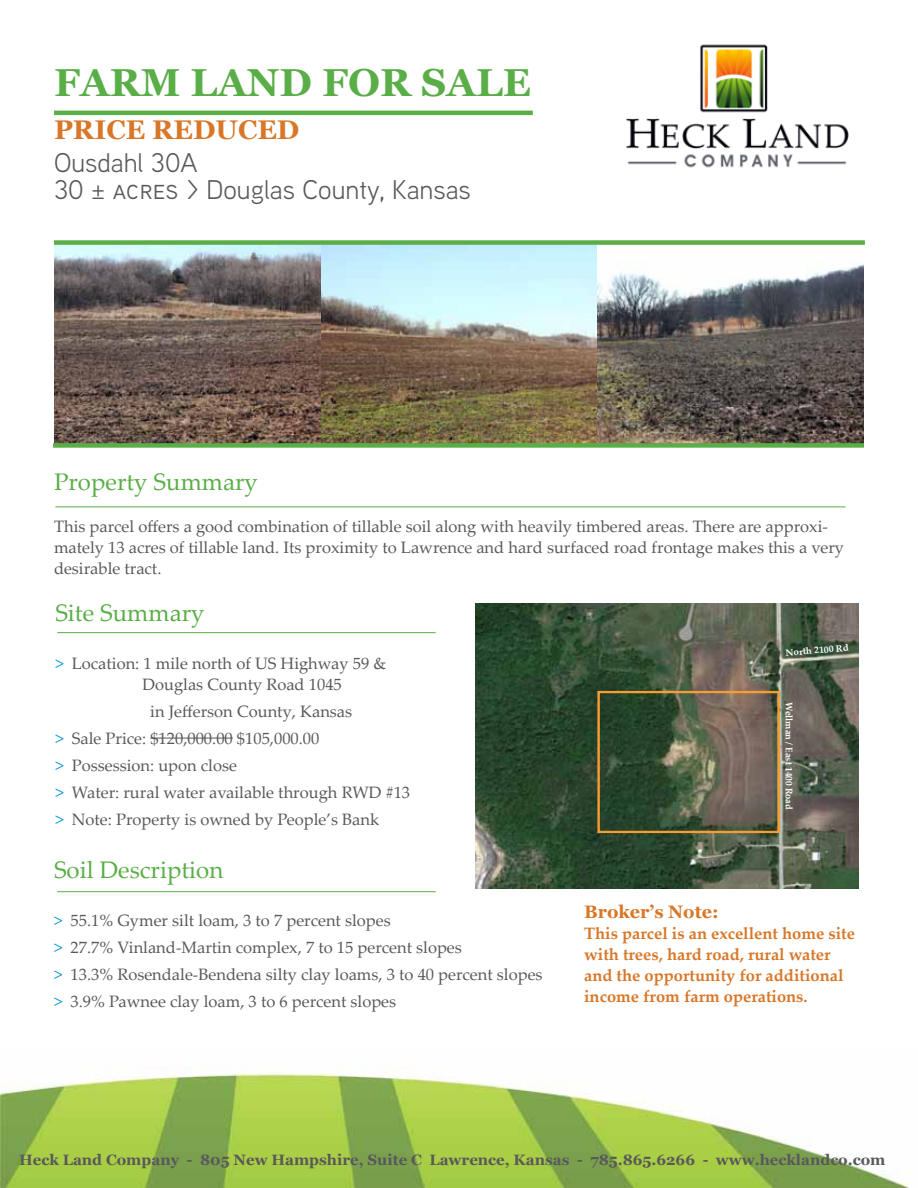
<style>
.page{position:relative;width:918px;height:1188px;background:#fff}
.page>*{position:absolute;margin:0;border:0;box-sizing:border-box;transform-origin:0 0}
.t1{font:700 39px "Georgia";color:#5aae47}
.t2{font:27px/27px "Aaux Next";color:#58595b}
.t3{font:700 27px "Georgia";color:#d87728}
.t4{font:24px "Palatino Linotype";color:#5aae47}
.t5{font:700 18px "Georgia";color:#d87728}
.t6{font:16.5px/27px "Palatino Linotype";color:#58595b}
.t7{font:700 16.5px/21px "Palatino Linotype";color:#d87728}
.t8{font:700 15px "Georgia";color:#58595b}
.t9{font:700 9.6px "Palatino Linotype";color:#fff;scale:.95 1}
.t10{font:700 9.3px "Palatino Linotype";color:#fff;scale:1.05 1}
.s1{color:#0093d0}
</style>
<div class="page">
<img style="left:0;top:1066px;width:909px;height:122px">
<img style="left:626px;top:44px;width:223px;height:124px">
<hr style="left:54px;top:111px;width:479px;height:4px;background:#5aae47">
<img style="left:54px;top:245px;width:810px;height:198px">
<div style="left:53px;top:443px;width:811px;height:5px;background:#5aae47"></div>
<div style="left:54px;top:240px;width:811px;height:5px;background:#5aae47"></div>
<hr style="left:55px;top:506px;width:791px;height:1px;background:#5aae47">
<img style="left:476px;top:603px;width:382px;height:286px">
<div style="left:597px;top:691px;width:183px;height:142px;border:2px solid #f99d31"></div>
<hr style="left:150px;top:738px;width:83px;height:1px;background:#58595b">
<hr style="left:57px;top:632px;width:379px;height:1px;background:#5aae47">
<hr style="left:57px;top:891px;width:379px;height:1px;background:#5aae47">
<h1 class="t1" style="left:54px;top:57px;width:479px">FARM LAND FOR SALE</h1>
<h2 class="t3" style="left:54px;top:113px;width:247px">PRICE REDUCED</h2>
<h2 class="t2" style="left:54px;top:148px;width:418px">Ousdahl 30A<br>30 ± acres &gt; Douglas County, Kansas</h2>
<h3 class="t4" style="left:54px;top:465px;width:205px">Property Summary</h3>
<p class="t6" style="left:54px;top:516px;width:792px;line-height:21px">This parcel offers a good combination of tillable soil along with heavily timbered areas. There are approxi&shy;mately 13 acres of tillable land. Its proximity to Lawrence and hard surfaced road frontage makes this a very desirable tract.</p>
<h3 class="t4" style="left:55px;top:595px;width:151px">Site Summary</h3>
<p class="t6" style="left:142px;top:652px;width:245px;line-height:21px;text-indent:-87px"><span class="s1">&gt;</span> Location: 1 mile north of US Highway 59 &amp;<br>Douglas County Road 1045</p>
<p class="t6" style="left:55px;top:697px;width:356px;text-indent:95px">in Jefferson County, Kansas<br><span class="s1">&gt;</span> Sale Price: $120,000.00 $105,000.00<br><span class="s1">&gt;</span> Possession: upon close<br><span class="s1">&gt;</span> Water: rural water available through RWD #13 <span class="s1">&gt;</span> Note: Property is owned by People’s Bank</p>
<h3 class="t4" style="left:54px;top:853px;width:171px">Soil Description</h3>
<p class="t6" style="left:54px;top:906px;width:490px"><span class="s1">&gt;</span> 55.1% Gymer silt loam, 3 to 7 percent slopes<br><span class="s1">&gt;</span> 27.7% Vinland-Martin complex, 7 to 15 percent slopes<br><span class="s1">&gt;</span> 13.3% Rosendale-Bendena silty clay loams, 3 to 40 percent slopes <span class="s1">&gt;</span> 3.9% Pawnee clay loam, 3 to 6 percent slopes</p>
<p class="t10" style="left:785px;top:646px;width:62px;rotate:-5deg">North 2100 Rd</p>
<p class="t9" style="left:796px;top:702px;width:115px;rotate:90deg">Wellman / East 1400 Road</p>
<p class="t5" style="left:584px;top:901px;width:136px">Broker’s Note:</p>
<p class="t7" style="left:584px;top:923px;width:272px">This parcel is an excellent home site with trees, hard road, rural water and the opportunity for additional income from farm operations.</p>
<p class="t8" style="left:19px;top:1150px;width:868px">Heck Land Company - 805 New Hampshire, Suite C Lawrence, Kansas - 785.865.6266 - www.hecklandco.com</p>
</div>
